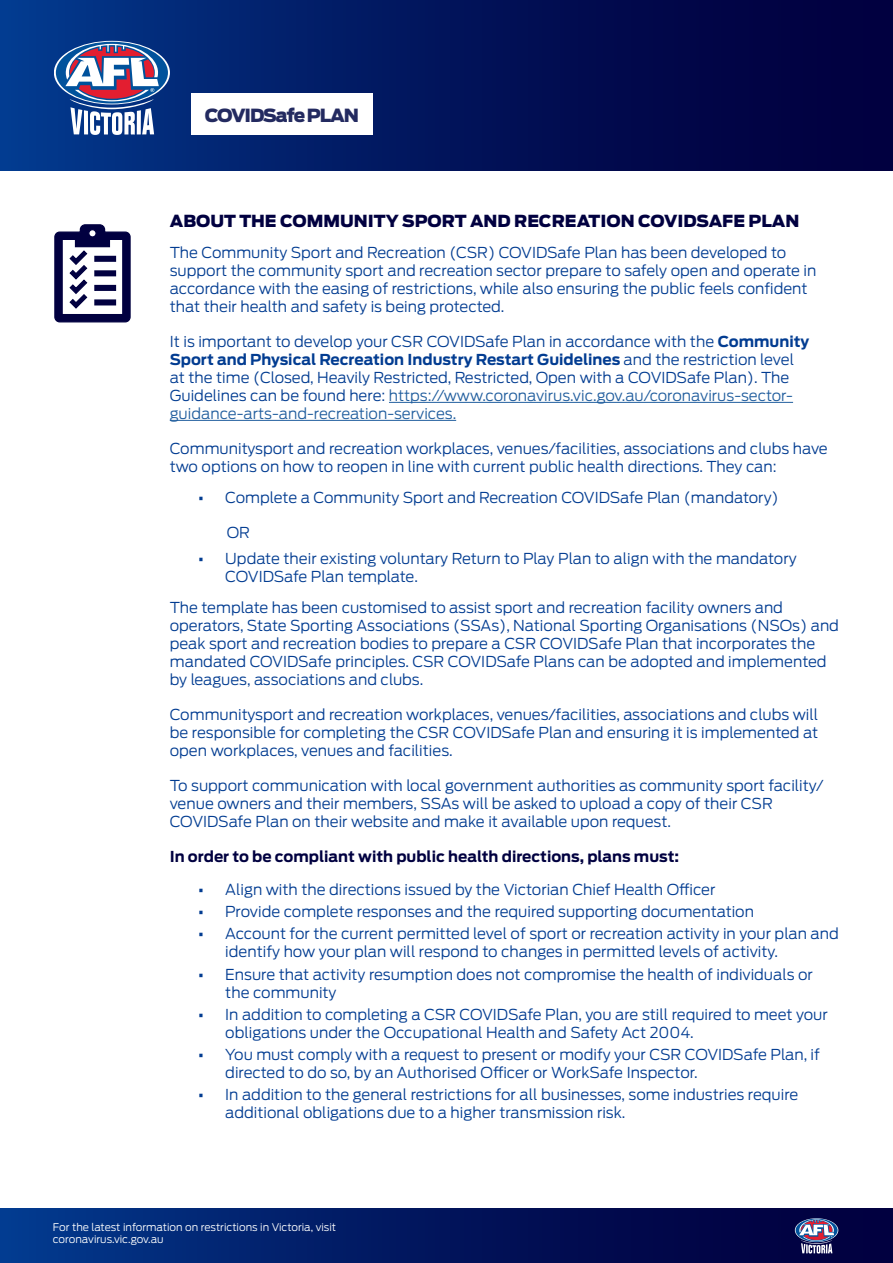
<style>
.page{position:relative;width:893px;height:1263px;background:#fff}
.page>*{position:absolute;margin:0;border:0;box-sizing:border-box;transform-origin:0 0}
.t1{font:900 18px "Antenna";letter-spacing:-.06em;color:#232a60}
.t2{font:900 16.5px "Antenna";color:#010040}
.t3{font:300 15px/18px "Antenna";color:#023c91}
.t4{font:700 15px "Antenna";color:#010040}
.t5{font:300 10.5px/12.6px "Antenna";color:#fff}
.s1{font-weight:700}
.s2{color:#215e9e}
</style>
<div class="page">
<div style="left:0;top:1209px;width:893px;height:54px;background:linear-gradient(to right,#023689,#020037)"></div>
<svg style="left:795px;top:1218px;width:43px;height:24px"></svg>
<svg style="left:796px;top:1218px;width:42px;height:24px"></svg>
<svg style="left:799px;top:1219px;width:35px;height:34px"></svg>
<div style="left:0;top:0;width:893px;height:170px;background:linear-gradient(to right,#023689,#010036)"></div>
<svg style="left:54px;top:41px;width:116px;height:63px"></svg>
<div style="left:56px;top:42px;width:112px;height:62px;background:#00529c;border-radius:50%"></div>
<svg style="left:65px;top:44px;width:94px;height:91px"></svg>
<div style="left:191px;top:94px;width:181px;height:41px;background:#fff"></div>
<hr style="left:389px;top:402px;width:404px;height:1px;background:#215e9e">
<hr style="left:170px;top:420px;width:286px;height:1px;background:#215e9e">
<svg style="left:54px;top:224px;width:77px;height:99px"></svg>
<p class="t1" style="left:205px;top:102px;width:156px">COVIDSafe PLAN</p>
<p class="t2" style="left:170px;top:209px;width:631px">ABOUT THE COMMUNITY SPORT AND RECREATION COVIDSAFE PLAN</p>
<p class="t3" style="left:170px;top:243px;width:648px">The Community Sport and Recreation (CSR) COVIDSafe Plan has been developed to support the community sport and recreation sector prepare to safely open and operate in accordance with the easing of restrictions, while also ensuring the public feels confident that their health and safety is being protected.</p>
<p class="t3" style="left:170px;top:332px;width:641px">It is important to develop your CSR COVIDSafe Plan in accordance with the <span class="s1">Community Sport and Physical Recreation Industry Restart Guidelines</span> and the restriction level at the time (Closed, Heavily Restricted, Restricted, Open with a COVIDSafe Plan). The Guidelines can be found here: <span class="s2">https://www.coronavirus.vic.gov.au/coronavirus-sector&shy;guidance-arts-and-recreation-services.</span></p>
<p class="t3" style="left:170px;top:439px;width:659px">Communitysport and recreation workplaces, venues/facilities, associations and clubs have two options on how to reopen in line with current public health directions. They can:</p>
<p class="t3" style="left:198px;top:488px;width:582px"><span class="s1">•</span> Complete a Community Sport and Recreation COVIDSafe Plan (mandatory)</p>
<p class="t3" style="left:227px;top:523px;width:25px">OR</p>
<p class="t3" style="left:225px;top:549px;width:573px;text-indent:-27px"><span class="s1">•</span> Update their existing voluntary Return to Play Plan to align with the mandatory<br>COVIDSafe Plan template.</p>
<p class="t3" style="left:170px;top:598px;width:671px">The template has been customised to assist sport and recreation facility owners and operators, State Sporting Associations (SSAs), National Sporting Organisations (NSOs) and peak sport and recreation bodies to prepare a CSR COVIDSafe Plan that incorporates the mandated COVIDSafe principles. CSR COVIDSafe Plans can be adopted and implemented by leagues, associations and clubs.</p>
<p class="t3" style="left:170px;top:705px;width:650px;text-align:justify">Communitysport and recreation workplaces, venues/facilities, associations and clubs will be responsible for completing the CSR COVIDSafe Plan and ensuring it is implemented at open workplaces, venues and facilities.</p>
<p class="t3" style="left:170px;top:776px;width:655px">To support communication with local government authorities as community sport facility/ venue owners and their members, SSAs will be asked to upload a copy of their CSR<br>COVIDSafe Plan on their website and make it available upon request.</p>
<p class="t4" style="left:170px;top:846px;width:511px">In order to be compliant with public health directions, plans must:</p>
<p class="t3" style="left:198px;top:880px;width:519px"><span class="s1">•</span> Align with the directions issued by the Victorian Chief Health Officer</p>
<p class="t3" style="left:198px;top:902px;width:557px"><span class="s1">•</span> Provide complete responses and the required supporting documentation</p>
<p class="t3" style="left:225px;top:924px;width:615px;text-indent:-27px"><span class="s1">•</span> Account for the current permitted level of sport or recreation activity in your plan and identify how your plan will respond to changes in permitted levels of activity.</p>
<p class="t3" style="left:225px;top:965px;width:589px;text-indent:-27px"><span class="s1">•</span> Ensure that activity resumption does not compromise the health of individuals or the community</p>
<p class="t3" style="left:225px;top:1005px;width:604px;text-indent:-27px"><span class="s1">•</span> In addition to completing a CSR COVIDSafe Plan, you are still required to meet your obligations under the Occupational Health and Safety Act 2004.</p>
<p class="t3" style="left:225px;top:1045px;width:596px;text-indent:-27px"><span class="s1">•</span> You must comply with a request to present or modify your CSR COVIDSafe Plan, if directed to do so, by an Authorised Officer or WorkSafe Inspector.</p>
<p class="t3" style="left:225px;top:1085px;width:575px;text-indent:-27px"><span class="s1">•</span> In addition to the general restrictions for all businesses, some industries require additional obligations due to a higher transmission risk.</p>
<p class="t5" style="left:53px;top:1220px;width:285px">For the latest information on restrictions in Victoria, visit coronavirus.vic.gov.au</p>
</div>
